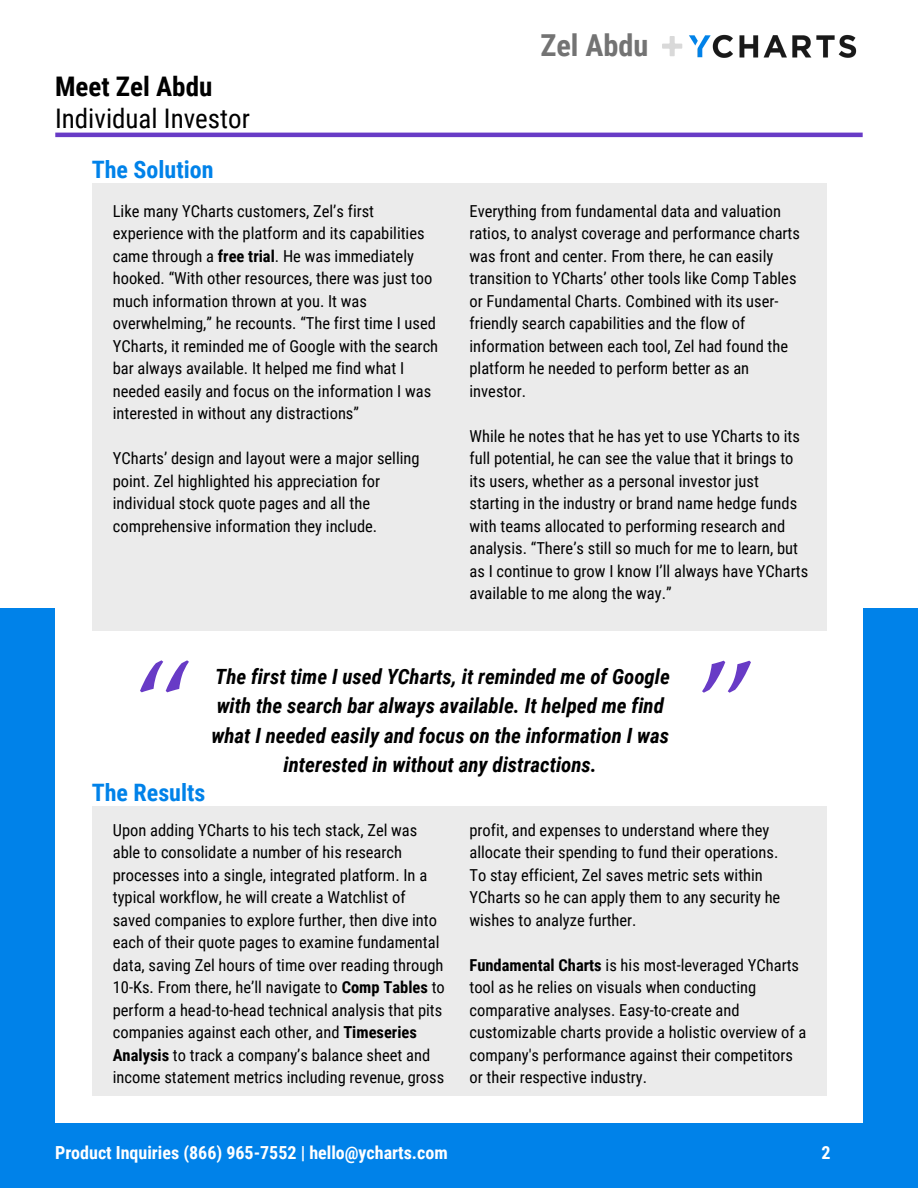
<style>
.page{position:relative;width:918px;height:1188px;background:#fff}
.page>*{position:absolute;margin:0;border:0;box-sizing:border-box;transform-origin:0 0}
.t1{font:700 30.3px "Roboto Condensed";color:#737373}
.t2{font:27px "Roboto Condensed";color:#000}
.t3{font:700 27px "Roboto Condensed";color:#000}
.t4{font:700 24px "Roboto Condensed";color:#0082e9}
.t5{font:italic 700 21px/29.2px "Roboto Condensed";color:#000;text-align:center}
.t6{font:700 18px "Roboto Condensed";color:#fff}
.t7{font:16.5px/22.5px "Roboto Condensed";color:#000}
.s1{font-weight:700}
</style>
<div class="page">
<div style="left:0;top:608px;width:918px;height:580px;background:#0082e9"></div>
<div style="left:55px;top:46px;width:808px;height:1077px;background:#fff"></div>
<hr style="left:55px;top:133px;width:808px;height:4px;background:#683bc6">
<img style="left:689px;top:34px;width:168px;height:24px">
<svg style="left:662px;top:36px;width:20px;height:20px"></svg>
<svg style="left:702px;top:661px;width:49px;height:32px"></svg>
<svg style="left:140px;top:660px;width:49px;height:32px"></svg>
<div style="left:92px;top:183px;width:734px;height:448px;background:#ebebeb"></div>
<div style="left:92px;top:807px;width:734px;height:289px;background:#ebebeb"></div>
<p class="t3" style="left:55px;top:71px;width:159px">Meet Zel Abdu</p>
<p class="t2" style="left:55px;top:103px;width:196px">Individual Investor</p>
<p class="t4" style="left:92px;top:156px;width:123px">The Solution</p>
<p class="t7" style="left:113px;top:200px;width:327px">Like many YCharts customers, Zel’s first experience with the platform and its capabilities came through a <span class="s1">free trial</span>. He was immediately hooked. “With other resources, there was just too much information thrown at you. It was overwhelming,” he recounts. “The first time I used YCharts, it reminded me of Google with the search bar always available. It helped me find what I needed easily and focus on the information I was interested in without any distractions”</p>
<p class="t7" style="left:113px;top:448px;width:308px">YCharts’ design and layout were a major selling point. Zel highlighted his appreciation for individual stock quote pages and all the comprehensive information they include.</p>
<p class="t1" style="left:540px;top:27px;width:110px">Zel Abdu</p>
<p class="t7" style="left:470px;top:200px;width:332px">Everything from fundamental data and valuation ratios, to analyst coverage and performance charts was front and center. From there, he can easily transition to YCharts’ other tools like Comp Tables or Fundamental Charts. Combined with its user&shy;friendly search capabilities and the flow of information between each tool, Zel had found the platform he needed to perform better as an investor.</p>
<p class="t7" style="left:470px;top:425px;width:340px">While he notes that he has yet to use YCharts to its full potential, he can see the value that it brings to its users, whether as a personal investor just starting in the industry or brand name hedge funds with teams allocated to performing research and analysis. “There’s still so much for me to learn, but as I continue to grow I know I’ll always have YCharts available to me along the way.”</p>
<p class="t5" style="left:211px;top:662px;width:460px">The first time I used YCharts, it reminded me of Google with the search bar always available. It helped me find what I needed easily and focus on the information I was interested in without any distractions.</p>
<p class="t4" style="left:92px;top:779px;width:115px">The Results</p>
<p class="t7" style="left:113px;top:819px;width:334px">Upon adding YCharts to his tech stack, Zel was able to consolidate a number of his research processes into a single, integrated platform. In a typical workflow, he will create a Watchlist of saved companies to explore further, then dive into each of their quote pages to examine fundamental data, saving Zel hours of time over reading through 10-Ks. From there, he’ll navigate to <span class="s1">Comp Tables</span> to perform a head-to-head technical analysis that pits companies against each other, and <span class="s1">Timeseries Analysis</span> to track a company’s balance sheet and income statement metrics including revenue, gross</p>
<p class="t7" style="left:470px;top:819px;width:310px">profit, and expenses to understand where they allocate their spending to fund their operations.</p>
<p class="t7" style="left:470px;top:864px;width:312px">To stay efficient, Zel saves metric sets within<br>YCharts so he can apply them to any security he wishes to analyze further.</p>
<p class="t7" style="left:470px;top:954px;width:338px"><span class="s1">Fundamental Charts</span> is his most-leveraged YCharts tool as he relies on visuals when conducting comparative analyses. Easy-to-create and customizable charts provide a holistic overview of a company's performance against their competitors or their respective industry.</p>
<p class="t6" style="left:55px;top:1142px;width:394px">Product Inquiries (866) 965-7552 | hello@ycharts.com</p>
<p class="t6" style="left:822px;top:1142px;width:11px">2</p>
</div>
